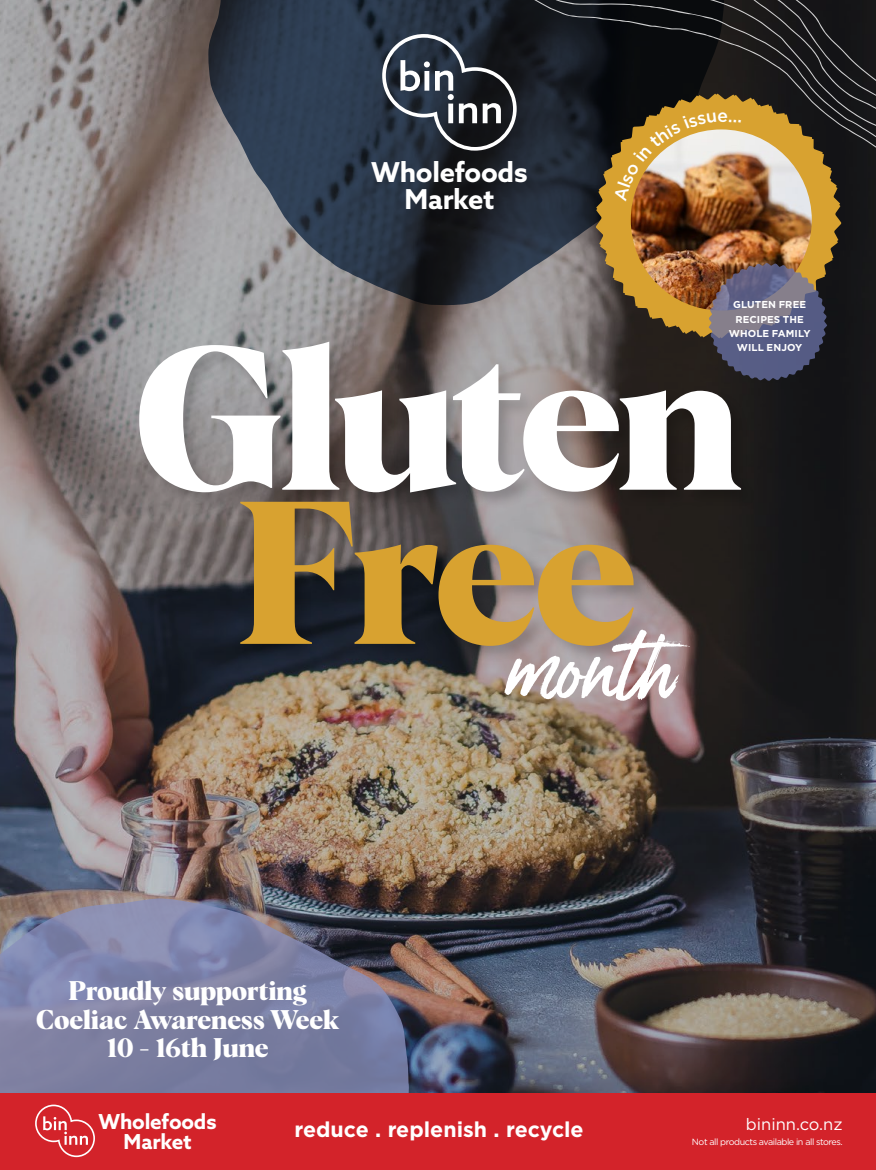
<style>
.page{position:relative;width:876px;height:1170px;background:#fff}
.page>*{position:absolute;margin:0;border:0;box-sizing:border-box;transform-origin:0 0}
.t1{font:700 198.6px "Albra";letter-spacing:-.03em;color:#fff}
.t2{font:93px "Gotcha";color:#fff}
.t3{font:700 27.45px/27.6px "Azo Sans";letter-spacing:-.01em;color:#fff;text-align:center}
.t4{font:700 26.4px/28.5px "Albra";letter-spacing:-.005em;color:#fff;text-align:center}
.t5{font:700 21.3px "Gotham";color:#fff}
.t6{font:700 20.7px/20.9px "Azo Sans";letter-spacing:-.01em;color:#fff;text-align:center}
.t7{font:16.5px "Gotham";color:#fff}
.t8{font:700 10.05px/14.2px "Gotham";letter-spacing:.01em;color:#fff;text-align:center}
.t9{font:9px "Gotham";letter-spacing:-.05em;color:#fff}
</style>
<div class="page">
<img style="left:0;top:0;width:876px;height:1093px">
<div style="left:136px;top:340px;width:621px;height:170px;background:#000;opacity:.2"></div>
<div style="left:238px;top:499px;width:414px;height:165px;background:#000;opacity:.2"></div>
<svg style="left:0;top:898px;width:409px;height:195px;background:#767998"></svg>
<svg style="left:208px;top:0;width:388px;height:305px;background:#4c5561"></svg>
<svg style="left:382px;top:34px;width:36px;height:117px;background:#4a5461"></svg>
<svg style="left:418px;top:0;width:458px;height:249px;background:#303640"></svg>
<svg style="left:428px;top:0;width:448px;height:238px;background:#292e37"></svg>
<svg style="left:453px;top:0;width:423px;height:193px;background:#1e2125"></svg>
<svg style="left:596px;top:94px;width:245px;height:244px;background:#7e6229"></svg>
<img style="left:631px;top:129px;width:181px;height:181px;border-radius:90px">
<svg style="left:709px;top:263px;width:118px;height:118px;background:#605b6d"></svg>
<div style="left:0;top:1093px;width:876px;height:76px;background:#d3232a"></div>
<svg style="left:35px;top:1104px;width:60px;height:54px"></svg>
<img style="left:614px;top:112px;width:127px;height:90px">
<h3 class="t3" style="left:371px;top:157px;width:158px">Wholefoods<br>Market</h3>
<p class="t8" style="left:729px;top:297px;width:83px">GLUTEN FREE<br>RECIPES THE<br>WHOLE FAMILY<br>WILL ENJOY</p>
<h1 class="t1" style="left:134px;top:274px;width:609px">Gluten</h1>
<h2 class="t2" style="left:237px;top:605px;width:458px"><sup>Free</sup>month</h2>
<h3 class="t4" style="left:36px;top:975px;width:305px">Proudly supporting<br>Coeliac Awareness Week<br>10 - 16th June</h3>
<h3 class="t6" style="left:99px;top:1110px;width:120px">Wholefoods<br>Market</h3>
<h3 class="t5" style="left:294px;top:1114px;width:291px">reduce . replenish . recycle</h3>
<h3 class="t7" style="left:746px;top:1113px;width:98px">bininn.co.nz</h3>
<p class="t9" style="left:692px;top:1135px;width:152px">Not all products available in all stores.</p>
<h3 class="t5" style="left:311px;top:1118px;width:217px">…..more than a refill</h3>
<p class="t9" style="left:691px;top:1135px;width:152px">Not al products available in al stores.</p>
</div>
